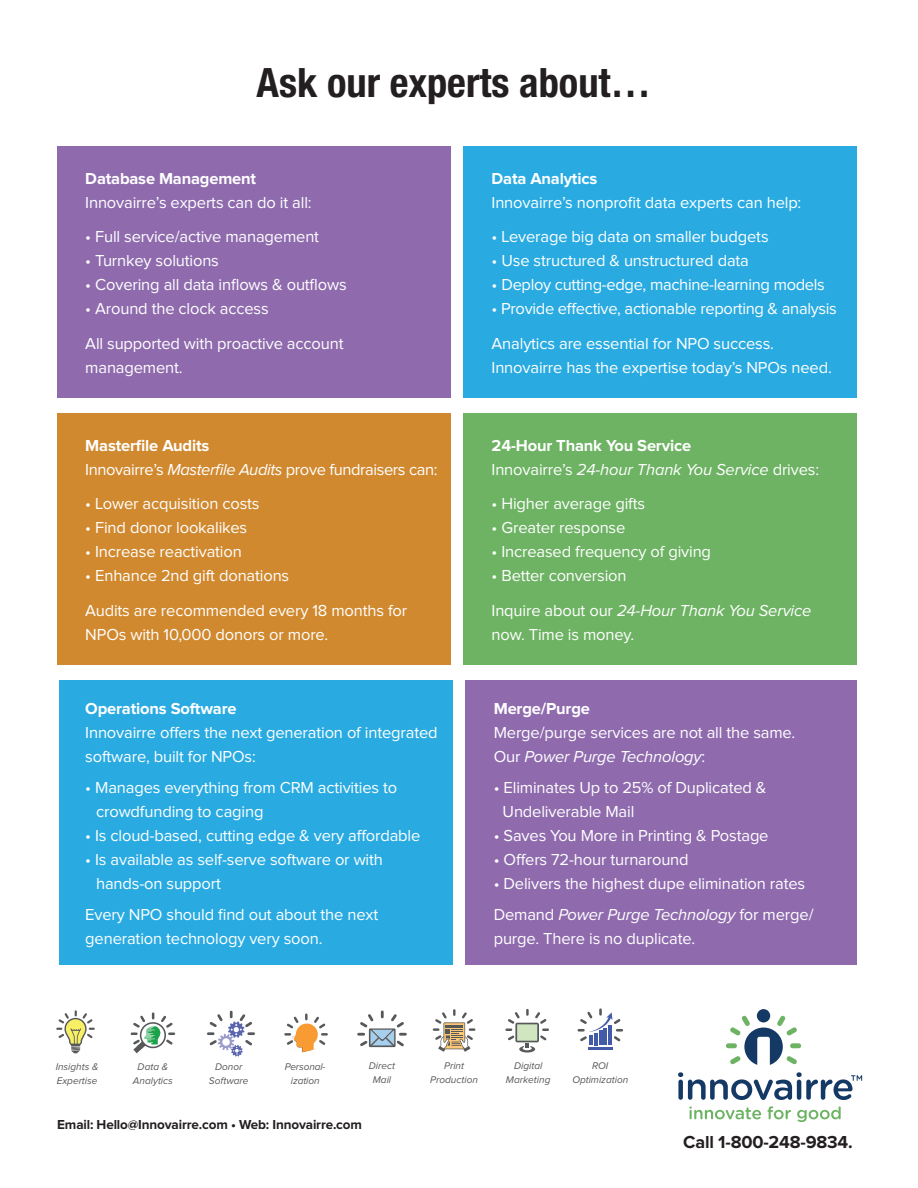
<style>
.page{position:relative;width:918px;height:1188px;background:#fff}
.page>*{position:absolute;margin:0;border:0;box-sizing:border-box;transform-origin:0 0}
.t1{font:700 condensed 40.5px "Helvetica Neue";color:#231f20}
.t2{font:700 18px "Proxima Nova";letter-spacing:-.01em;color:#231f20}
.t3{font:16.5px/24px "Proxima Nova";letter-spacing:-.01em;color:#fff}
.t4{font:700 16.5px "Proxima Nova";letter-spacing:-.01em;color:#fff}
.t5{font:italic 16.5px "Proxima Nova";letter-spacing:-.01em;color:#fff}
.t6{font:700 13.5px "Proxima Nova";letter-spacing:-.01em;color:#231f20}
.t7{font:italic 10.05px/14.2px "Proxima Nova";color:#57585a;text-align:center}
.s1{font-style:italic}
.s2{font-style:normal}
</style>
<div class="page">
<svg style="left:57px;top:1011px;width:37px;height:42px"></svg>
<svg style="left:131px;top:1013px;width:44px;height:40px"></svg>
<svg style="left:207px;top:1012px;width:48px;height:45px"></svg>
<svg style="left:433px;top:1010px;width:42px;height:42px"></svg>
<svg style="left:506px;top:1010px;width:43px;height:43px"></svg>
<hr style="left:588px;top:1047px;width:25px;height:2px;background:#425aa8">
<svg style="left:578px;top:1010px;width:45px;height:35px"></svg>
<svg style="left:358px;top:1012px;width:48px;height:35px"></svg>
<svg style="left:285px;top:1015px;width:43px;height:37px"></svg>
<div style="left:57px;top:146px;width:394px;height:252px;background:#8f6bae"></div>
<div style="left:463px;top:146px;width:393px;height:252px;background:#29abe2"></div>
<div style="left:57px;top:413px;width:394px;height:251px;background:#d1892f"></div>
<div style="left:463px;top:413px;width:393px;height:251px;background:#6db363"></div>
<div style="left:60px;top:680px;width:393px;height:284px;background:#29abe2"></div>
<div style="left:465px;top:680px;width:391px;height:284px;background:#8f6bae"></div>
<svg style="left:689px;top:1107px;width:72px;height:12px"></svg>
<svg style="left:767px;top:1106px;width:24px;height:13px"></svg>
<svg style="left:797px;top:1106px;width:44px;height:16px"></svg>
<div style="left:757px;top:1009px;width:13px;height:13px;background:#153965;border-radius:50%"></div>
<svg style="left:678px;top:1072px;width:184px;height:28px"></svg>
<svg style="left:726px;top:1014px;width:75px;height:51px"></svg>
<p class="t1" style="left:257px;top:58px;width:396px">Ask our experts about…</p>
<p class="t4" style="left:85px;top:169px;width:172px">Database Management</p>
<p class="t3" style="left:85px;top:191px;width:228px">Innovairre’s experts can do it all:</p>
<p class="t3" style="left:85px;top:225px;width:235px">• Full service/active management</p>
<p class="t3" style="left:85px;top:249px;width:135px">• Turnkey solutions</p>
<p class="t3" style="left:85px;top:273px;width:263px">• Covering all data inflows &amp; outflows</p>
<p class="t3" style="left:85px;top:297px;width:185px">• Around the clock access</p>
<p class="t3" style="left:85px;top:332px;width:260px">All supported with proactive account management.</p>
<p class="t4" style="left:85px;top:436px;width:126px">Masterfile Audits</p>
<p class="t3" style="left:85px;top:458px;width:354px">Innovairre’s <span class="s1">Masterfile Audits</span> prove fundraisers can:</p>
<p class="t3" style="left:85px;top:492px;width:176px">• Lower acquisition costs</p>
<p class="t3" style="left:85px;top:516px;width:164px">• Find donor lookalikes</p>
<p class="t3" style="left:85px;top:540px;width:158px">• Increase reactivation</p>
<p class="t3" style="left:85px;top:564px;width:206px">• Enhance 2nd gift donations</p>
<p class="t3" style="left:85px;top:599px;width:323px">Audits are recommended every 18 months for<br>NPOs with 10,000 donors or more.</p>
<p class="t4" style="left:85px;top:699px;width:153px">Operations Software</p>
<p class="t3" style="left:85px;top:721px;width:354px">Innovairre offers the next generation of integrated software, built for NPOs:</p>
<p class="t3" style="left:96px;top:776px;width:303px;text-indent:-11px">• Manages everything from CRM activities to crowdfunding to caging</p>
<p class="t3" style="left:85px;top:824px;width:337px">• Is cloud-based, cutting edge &amp; very affordable</p>
<p class="t3" style="left:96px;top:848px;width:288px;text-indent:-11px">• Is available as self-serve software or with hands-on support</p>
<p class="t3" style="left:85px;top:903px;width:294px">Every NPO should find out about the next generation technology very soon.</p>
<p class="t4" style="left:492px;top:169px;width:107px">Data Analytics</p>
<p class="t3" style="left:492px;top:191px;width:311px">Innovairre’s nonprofit data experts can help:</p>
<p class="t3" style="left:492px;top:225px;width:279px">• Leverage big data on smaller budgets</p>
<p class="t3" style="left:492px;top:249px;width:259px">• Use structured &amp; unstructured data</p>
<p class="t3" style="left:492px;top:273px;width:335px">• Deploy cutting-edge, machine-learning models</p>
<p class="t3" style="left:492px;top:297px;width:347px">• Provide effective, actionable reporting &amp; analysis</p>
<p class="t3" style="left:492px;top:332px;width:342px">Analytics are essential for NPO success.<br>Innovairre has the expertise today’s NPOs need.</p>
<p class="t4" style="left:492px;top:436px;width:201px">24-Hour Thank You Service</p>
<p class="t5" style="left:492px;top:460px;width:329px"><span class="s2">Innovairre’s</span> 24-hour Thank You Service <span class="s2">drives:</span></p>
<p class="t3" style="left:492px;top:492px;width:155px">• Higher average gifts</p>
<p class="t3" style="left:492px;top:516px;width:135px">• Greater response</p>
<p class="t3" style="left:492px;top:540px;width:221px">• Increased frequency of giving</p>
<p class="t3" style="left:492px;top:564px;width:137px">• Better conversion</p>
<p class="t3" style="left:492px;top:599px;width:321px">Inquire about our <span class="s1">24-Hour Thank You Service </span>now. Time is money.</p>
<p class="t4" style="left:494px;top:699px;width:98px">Merge/Purge</p>
<p class="t3" style="left:494px;top:721px;width:303px">Merge/purge services are not all the same.<br>Our <span class="s1">Power Purge Technology</span>:</p>
<p class="t3" style="left:503px;top:776px;width:265px;text-indent:-9px">• Eliminates Up to 25% of Duplicated &amp;<br>Undeliverable Mail</p>
<p class="t3" style="left:494px;top:824px;width:276px">• Saves You More in Printing &amp; Postage</p>
<p class="t3" style="left:494px;top:848px;width:196px">• Offers 72-hour turnaround</p>
<p class="t3" style="left:494px;top:872px;width:313px">• Delivers the highest dupe elimination rates</p>
<p class="t3" style="left:494px;top:903px;width:321px">Demand <span class="s1">Power Purge Technology</span> for merge/ purge. There is no duplicate.</p>
<p class="t7" style="left:56px;top:1059px;width:44px">Insights &amp;</p>
<p class="t7" style="left:57px;top:1074px;width:42px">Expertise</p>
<p class="t7" style="left:133px;top:1059px;width:41px">Data &amp;<br>Analytics</p>
<p class="t7" style="left:209px;top:1059px;width:41px">Donor<br>Software</p>
<p class="t7" style="left:285px;top:1059px;width:42px">Personal-</p>
<p class="t7" style="left:291px;top:1074px;width:30px">ization</p>
<p class="t7" style="left:369px;top:1059px;width:28px">Direct</p>
<p class="t7" style="left:373px;top:1073px;width:20px">Mail</p>
<p class="t6" style="left:57px;top:1117px;width:306px">Email: Hello@Innovairre.com • Web: Innovairre.com</p>
<p class="t7" style="left:444px;top:1059px;width:21px">Print</p>
<p class="t7" style="left:430px;top:1073px;width:49px">Production</p>
<p class="t7" style="left:514px;top:1059px;width:30px">Digital</p>
<p class="t7" style="left:506px;top:1073px;width:46px">Marketing</p>
<p class="t7" style="left:592px;top:1059px;width:18px">ROI</p>
<p class="t7" style="left:572px;top:1073px;width:57px">Optimization</p>
<p class="t2" style="left:683px;top:1131px;width:171px">Call 1-800-248-9834.</p>
</div>
